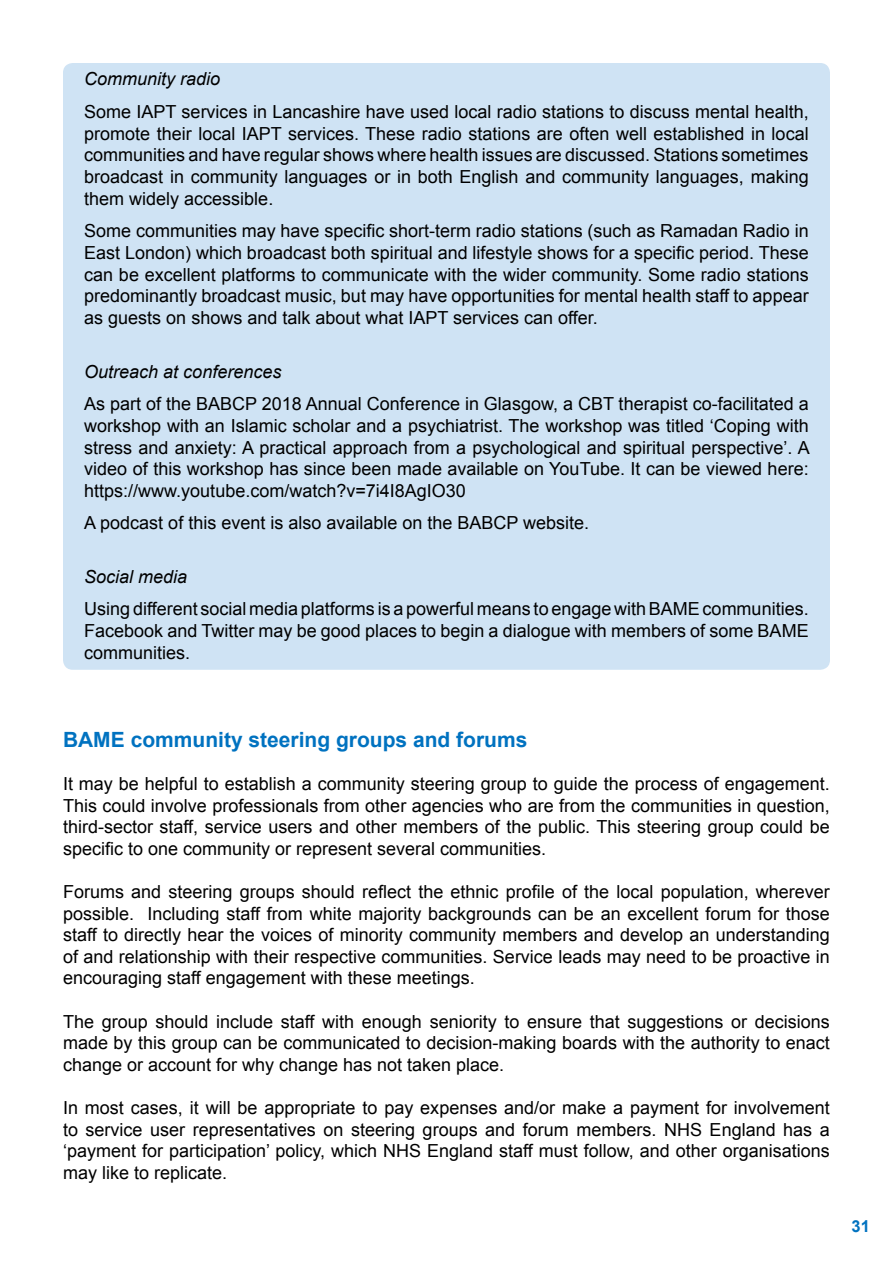
<style>
.page{position:relative;width:893px;height:1263px;background:#fff}
.page>*{position:absolute;margin:0;border:0;box-sizing:border-box;transform-origin:0 0}
.t1{font:700 21px "Arial";color:#0072c0}
.t2{font:18px/21.8px "Arial";color:#000;text-align:justify}
.t3{font:italic 18px "Arial";color:#000}
.t4{font:700 16.5px "Arial";color:#0072c0}
</style>
<div class="page">
<div style="left:63px;top:63px;width:767px;height:607px;background:#cfe3f4;border-radius:10px"></div>
<p class="t3" style="left:84px;top:67px;width:138px">Community radio</p>
<p class="t2" style="left:84px;top:101px;width:726px">Some IAPT services in Lancashire have used local radio stations to discuss mental health, promote their local IAPT services. These radio stations are often well established in local communities and have regular shows where health issues are discussed. Stations sometimes broadcast in community languages or in both English and community languages, making them widely accessible.</p>
<p class="t2" style="left:84px;top:220px;width:726px">Some communities may have specific short-term radio stations (such as Ramadan Radio in East London) which broadcast both spiritual and lifestyle shows for a specific period. These can be excellent platforms to communicate with the wider community. Some radio stations predominantly broadcast music, but may have opportunities for mental health staff to appear as guests on shows and talk about what IAPT services can offer.</p>
<p class="t3" style="left:84px;top:360px;width:199px">Outreach at conferences</p>
<p class="t2" style="left:84px;top:393px;width:727px">As part of the BABCP 2018 Annual Conference in Glasgow, a CBT therapist co-facilitated a workshop with an Islamic scholar and a psychiatrist. The workshop was titled ‘Coping with stress and anxiety: A practical approach from a psychological and spiritual perspective’. A video of this workshop has since been made available on YouTube. It can be viewed here: https://www.youtube.com/watch?v=7i4I8AgIO30</p>
<p class="t2" style="left:84px;top:512px;width:506px">A podcast of this event is also available on the BABCP website.</p>
<p class="t3" style="left:84px;top:565px;width:105px">Social media</p>
<p class="t2" style="left:84px;top:598px;width:726px">Using different social media platforms is a powerful means to engage with BAME communities.<br>Facebook and Twitter may be good places to begin a dialogue with members of some BAME communities.</p>
<p class="t1" style="left:63px;top:725px;width:466px">BAME community steering groups and forums</p>
<p class="t2" style="left:63px;top:773px;width:768px">It may be helpful to establish a community steering group to guide the process of engagement.<br>This could involve professionals from other agencies who are from the communities in question, third-sector staff, service users and other members of the public. This steering group could be specific to one community or represent several communities.</p>
<p class="t2" style="left:63px;top:881px;width:768px">Forums and steering groups should reflect the ethnic profile of the local population, wherever possible. Including staff from white majority backgrounds can be an excellent forum for those staff to directly hear the voices of minority community members and develop an understanding of and relationship with their respective communities. Service leads may need to be proactive in encouraging staff engagement with these meetings.</p>
<p class="t2" style="left:63px;top:1010px;width:768px">The group should include staff with enough seniority to ensure that suggestions or decisions made by this group can be communicated to decision-making boards with the authority to enact change or account for why change has not taken place.</p>
<p class="t2" style="left:63px;top:1097px;width:768px">In most cases, it will be appropriate to pay expenses and/or make a payment for involvement to service user representatives on steering groups and forum members. NHS England has a ‘payment for participation’ policy, which NHS England staff must follow, and other organisations may like to replicate.</p>
<p class="t4" style="left:851px;top:1216px;width:20px">31</p>
</div>
